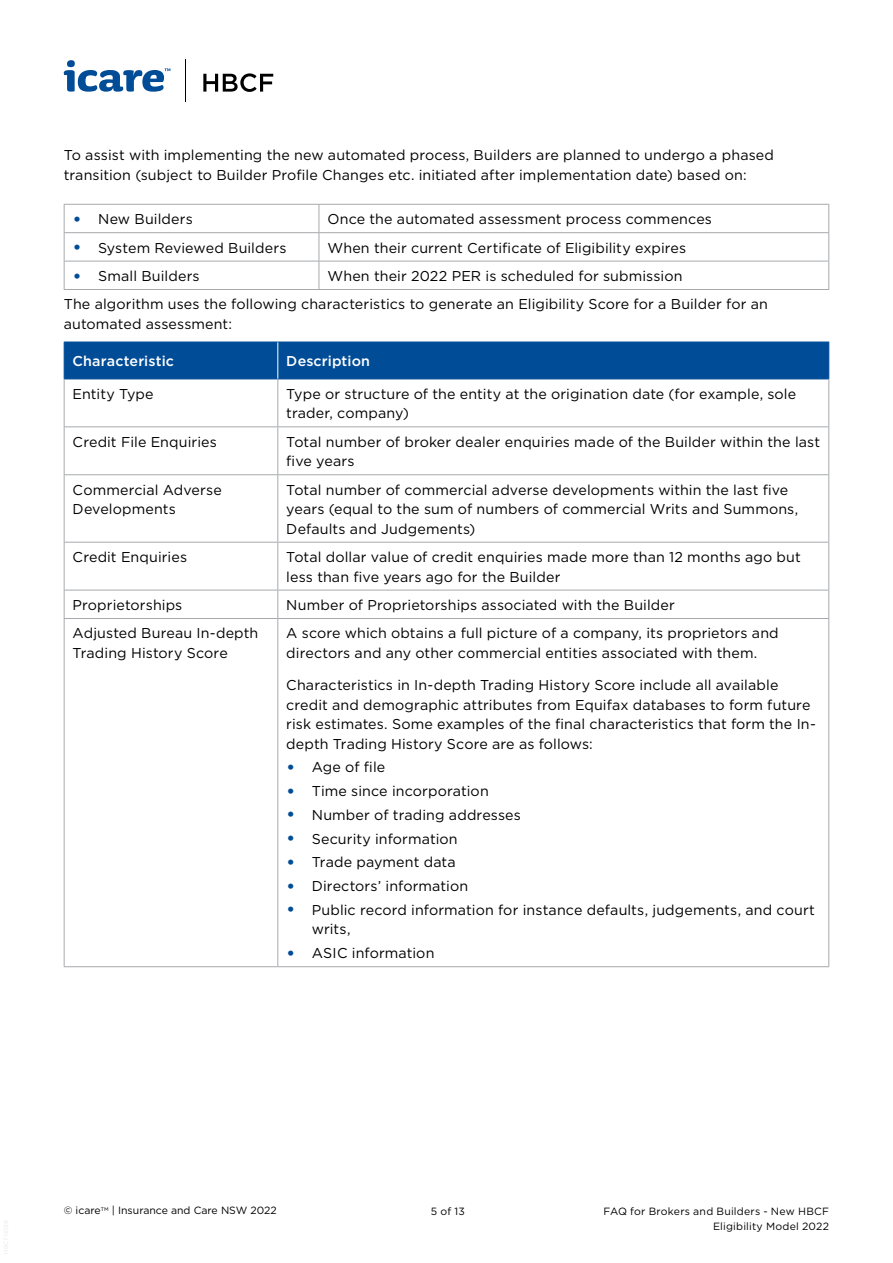
<style>
.page{position:relative;width:893px;height:1263px;background:#fff}
.page>*{position:absolute;margin:0;border:0;box-sizing:border-box;transform-origin:0 0}
.Body_Copy{font:14.25px/19.5px "Gotham";letter-spacing:.01em;color:#000}
.Table_Header{font:500 14.25px "Gotham";letter-spacing:.005em;color:#fff}
.t1{font:10.5px/15px "Gotham";letter-spacing:.015em;color:#000;text-align:right}
.s1{font-size:19.5px;color:#004c97}
</style>
<div class="page">
<hr style="left:64px;top:204px;width:255px;height:1px;background:#a7a9ac">
<hr style="left:319px;top:204px;width:510px;height:1px;background:#a7a9ac">
<hr style="left:64px;top:232px;width:255px;height:1px;background:#a7a9ac">
<hr style="left:319px;top:232px;width:510px;height:1px;background:#a7a9ac">
<hr style="left:64px;top:261px;width:255px;height:1px;background:#a7a9ac">
<svg style="left:64px;top:205px;width:1px;height:84px"></svg>
<hr style="left:319px;top:261px;width:510px;height:1px;background:#a7a9ac">
<svg style="left:319px;top:205px;width:1px;height:84px"></svg>
<svg style="left:828px;top:205px;width:1px;height:84px"></svg>
<hr style="left:64px;top:289px;width:255px;height:1px;background:#a7a9ac">
<hr style="left:319px;top:289px;width:510px;height:1px;background:#a7a9ac">
<div style="left:65px;top:343px;width:763px;height:36px;background:#004c97"></div>
<hr style="left:64px;top:342px;width:214px;height:1px;background:#004c97">
<hr style="left:64px;top:342px;width:1px;height:37px;background:#004c97">
<hr style="left:278px;top:342px;width:551px;height:1px;background:#004c97">
<hr style="left:64px;top:379px;width:214px;height:1px;background:#004c97">
<hr style="left:278px;top:379px;width:551px;height:1px;background:#004c97">
<hr style="left:277px;top:342px;width:1px;height:37px;background:#fff">
<hr style="left:64px;top:379px;width:1px;height:47px;background:#a7a9ac">
<hr style="left:277px;top:379px;width:1px;height:47px;background:#a7a9ac">
<hr style="left:828px;top:379px;width:1px;height:47px;background:#a7a9ac">
<hr style="left:64px;top:426px;width:214px;height:1px;background:#a7a9ac">
<hr style="left:64px;top:427px;width:1px;height:47px;background:#a7a9ac">
<hr style="left:278px;top:426px;width:551px;height:1px;background:#a7a9ac">
<hr style="left:277px;top:427px;width:1px;height:47px;background:#a7a9ac">
<hr style="left:828px;top:427px;width:1px;height:47px;background:#a7a9ac">
<hr style="left:278px;top:474px;width:551px;height:1px;background:#a7a9ac">
<hr style="left:828px;top:475px;width:1px;height:67px;background:#a7a9ac">
<hr style="left:278px;top:542px;width:551px;height:1px;background:#a7a9ac">
<hr style="left:828px;top:542px;width:1px;height:48px;background:#a7a9ac">
<hr style="left:278px;top:590px;width:551px;height:1px;background:#a7a9ac">
<svg style="left:828px;top:590px;width:1px;height:28px"></svg>
<hr style="left:64px;top:619px;width:1px;height:347px;background:#a7a9ac">
<hr style="left:278px;top:618px;width:551px;height:1px;background:#a7a9ac">
<hr style="left:277px;top:619px;width:1px;height:347px;background:#a7a9ac">
<hr style="left:828px;top:619px;width:1px;height:347px;background:#a7a9ac">
<hr style="left:64px;top:966px;width:214px;height:1px;background:#a7a9ac">
<hr style="left:278px;top:966px;width:551px;height:1px;background:#a7a9ac">
<hr style="left:828px;top:342px;width:1px;height:37px;background:#004c97">
<hr style="left:185px;top:60px;width:1px;height:42px;background:#000">
<svg style="left:64px;top:60px;width:106px;height:32px"></svg>
<svg style="left:203px;top:73px;width:70px;height:19px"></svg>
<svg style="left:63px;top:463px;width:754px;height:361px"></svg>
<p class="Body_Copy" style="left:64px;top:145px;width:712px">To assist with implementing the new automated process, Builders are planned to undergo a phased transition (subject to Builder Profile Changes etc. initiated after implementation date) based on:</p>
<p class="Body_Copy" style="left:73px;top:209px;width:122px"><span class="s1">•</span> New Builders</p>
<p class="Body_Copy" style="left:327px;top:209px;width:386px">Once the automated assessment process commences</p>
<p class="Body_Copy" style="left:73px;top:237px;width:215px"><span class="s1">•</span> System Reviewed Builders</p>
<p class="Body_Copy" style="left:327px;top:237px;width:360px">When their current Certificate of Eligibility expires</p>
<p class="Body_Copy" style="left:73px;top:266px;width:129px"><span class="s1">•</span> Small Builders</p>
<p class="Body_Copy" style="left:327px;top:266px;width:356px">When their 2022 PER is scheduled for submission</p>
<p class="Body_Copy" style="left:64px;top:294px;width:706px">The algorithm uses the following characteristics to generate an Eligibility Score for a Builder for an automated assessment:</p>
<p class="Table_Header" style="left:73px;top:352px;width:103px">Characteristic</p>
<p class="Table_Header" style="left:286px;top:352px;width:85px">Description</p>
<p class="Body_Copy" style="left:73px;top:384px;width:82px">Entity Type</p>
<p class="Body_Copy" style="left:286px;top:384px;width:511px">Type or structure of the entity at the origination date (for example, sole trader, company)</p>
<p class="Body_Copy" style="left:73px;top:432px;width:146px">Credit File Enquiries</p>
<p class="Body_Copy" style="left:286px;top:432px;width:535px">Total number of broker dealer enquiries made of the Builder within the last five years</p>
<p class="Body_Copy" style="left:73px;top:480px;width:151px">Commercial Adverse<br>Developments</p>
<p class="Body_Copy" style="left:286px;top:480px;width:513px">Total number of commercial adverse developments within the last five years (equal to the sum of numbers of commercial Writs and Summons,<br>Defaults and Judgements)</p>
<p class="Body_Copy" style="left:73px;top:547px;width:116px">Credit Enquiries</p>
<p class="Body_Copy" style="left:286px;top:547px;width:516px">Total dollar value of credit enquiries made more than 12 months ago but less than five years ago for the Builder</p>
<p class="Body_Copy" style="left:73px;top:595px;width:111px">Proprietorships</p>
<p class="Body_Copy" style="left:286px;top:595px;width:390px">Number of Proprietorships associated with the Builder</p>
<p class="Body_Copy" style="left:73px;top:623px;width:187px">Adjusted Bureau In-depth<br>Trading History Score</p>
<p class="Body_Copy" style="left:286px;top:623px;width:494px">A score which obtains a full picture of a company, its proprietors and directors and any other commercial entities associated with them.</p>
<p class="Body_Copy" style="left:286px;top:675px;width:531px">Characteristics in In-depth Trading History Score include all available credit and demographic attributes from Equifax databases to form future risk estimates. Some examples of the final characteristics that form the In&shy;depth Trading History Score are as follows:</p>
<p class="Body_Copy" style="left:286px;top:757px;width:101px"><span class="s1">•</span> Age of file</p>
<p class="Body_Copy" style="left:286px;top:781px;width:204px"><span class="s1">•</span> Time since incorporation</p>
<p class="Body_Copy" style="left:286px;top:805px;width:236px"><span class="s1">•</span> Number of trading addresses</p>
<p class="Body_Copy" style="left:286px;top:829px;width:173px"><span class="s1">•</span> Security information</p>
<p class="Body_Copy" style="left:286px;top:852px;width:171px"><span class="s1">•</span> Trade payment data</p>
<p class="Body_Copy" style="left:286px;top:876px;width:183px"><span class="s1">•</span> Directors’ information</p>
<p class="Body_Copy" style="left:312px;top:900px;width:505px;text-indent:-26px"><span class="s1">•</span> Public record information for instance defaults, judgements, and court writs,</p>
<p class="Body_Copy" style="left:286px;top:943px;width:150px"><span class="s1">•</span> ASIC information</p>
<p class="t1" style="left:64px;top:1202px;width:215px">© icare<sup>TM</sup> | Insurance and Care NSW 2022</p>
<p class="t1" style="left:431px;top:1203px;width:35px">5 of 13</p>
<p class="t1" style="left:604px;top:1203px;width:227px">FAQ for Brokers and Builders - New HBCF<br>Eligibility Model 2022</p>
</div>
